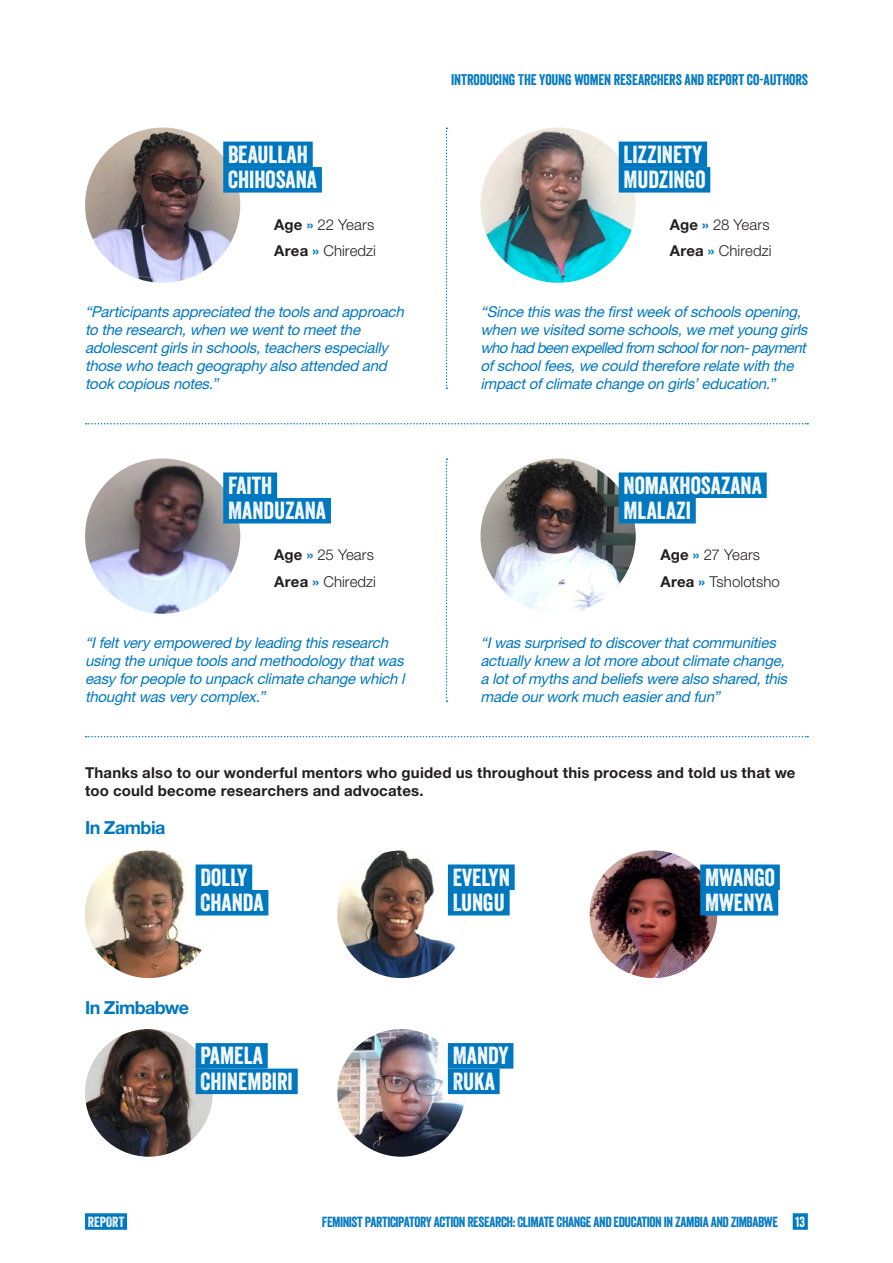
<style>
.page{position:relative;width:893px;height:1263px;background:#fff}
.page>*{position:absolute;margin:0;border:0;box-sizing:border-box;transform-origin:0 0}
.research_name{font:24px/25.5px "Veneer";color:#fff}
.bodykop2{font:700 18px "Helvetica Neue LT Std";letter-spacing:-.035em;color:#0078c0}
.research_quote{font:italic 15px/18px "Helvetica Neue LT Std";color:#0078c0}
.body{font:700 15px/18px "Helvetica Neue LT Std";letter-spacing:.015em;color:#231f20}
.body-2{font:300 15px "Helvetica Neue LT Std";letter-spacing:.005em;color:#231f20}
.t1{font:15px "Veneer";letter-spacing:-.01em;color:#0078c0}
.t2{font:14.25px "Veneer";letter-spacing:-.025em;color:#0078c0}
.t3{font:14.25px "Veneer";color:#fff}
.s1{font-weight:700}
.s2{font-weight:700;color:#0078c0}
.s3{color:#fff}
</style>
<div class="page">
<div style="left:793px;top:1213px;width:15px;height:17px;background:#0078c0"></div>
<div style="left:85px;top:1213px;width:42px;height:17px;background:#0078c0"></div>
<img style="left:480px;top:458px;width:156px;height:156px;border-radius:78px">
<img style="left:85px;top:458px;width:155px;height:156px;border-radius:78px">
<img style="left:85px;top:850px;width:128px;height:128px;border-radius:64px">
<img style="left:85px;top:1029px;width:128px;height:128px;border-radius:64px">
<img style="left:337px;top:850px;width:128px;height:128px;border-radius:64px">
<img style="left:337px;top:1029px;width:128px;height:128px;border-radius:64px">
<img style="left:590px;top:850px;width:127px;height:128px;border-radius:64px">
<img style="left:480px;top:128px;width:156px;height:155px;border-radius:78px">
<img style="left:85px;top:128px;width:155px;height:155px;border-radius:78px">
<div style="left:223px;top:142px;width:90px;height:25px;background:#0078c0"></div>
<div style="left:223px;top:167px;width:99px;height:26px;background:#0078c0"></div>
<div style="left:223px;top:472px;width:54px;height:26px;background:#0078c0"></div>
<div style="left:223px;top:498px;width:108px;height:25px;background:#0078c0"></div>
<div style="left:196px;top:864px;width:56px;height:26px;background:#0078c0"></div>
<div style="left:196px;top:890px;width:72px;height:25px;background:#0078c0"></div>
<div style="left:196px;top:1043px;width:72px;height:25px;background:#0078c0"></div>
<div style="left:196px;top:1068px;width:102px;height:26px;background:#0078c0"></div>
<div style="left:448px;top:864px;width:67px;height:26px;background:#0078c0"></div>
<div style="left:448px;top:890px;width:62px;height:25px;background:#0078c0"></div>
<div style="left:448px;top:1043px;width:65px;height:25px;background:#0078c0"></div>
<div style="left:448px;top:1068px;width:52px;height:26px;background:#0078c0"></div>
<div style="left:700px;top:864px;width:80px;height:26px;background:#0078c0"></div>
<div style="left:700px;top:890px;width:78px;height:25px;background:#0078c0"></div>
<div style="left:619px;top:142px;width:88px;height:25px;background:#0078c0"></div>
<div style="left:619px;top:167px;width:91px;height:26px;background:#0078c0"></div>
<div style="left:619px;top:472px;width:148px;height:26px;background:#0078c0"></div>
<div style="left:619px;top:498px;width:77px;height:25px;background:#0078c0"></div>
<svg style="left:446px;top:128px;width:1px;height:261px"></svg>
<svg style="left:446px;top:458px;width:1px;height:244px"></svg>
<svg style="left:86px;top:423px;width:722px;height:1px"></svg>
<svg style="left:86px;top:736px;width:722px;height:1px"></svg>
<p class="research_name" style="left:228px;top:141px;width:91px">BEAULLAH<br>CHIHOSANA</p>
<p class="body-2" style="left:274px;top:215px;width:102px"><span class="s1">Age</span> <span class="s2">»</span> 22 Years</p>
<p class="body-2" style="left:274px;top:242px;width:103px"><span class="s1">Area</span> <span class="s2">»</span> Chiredzi</p>
<p class="research_quote" style="left:85px;top:302px;width:324px">“Participantsappreciated the toolsand approach to the research,when we wentto meetthe adolescentgirlsin schools,teachersespecially those who teach geography also attended and took copiousnotes.”</p>
<p class="research_name" style="left:228px;top:472px;width:100px">FAITH<br>MANDUZANA</p>
<p class="body-2" style="left:274px;top:546px;width:101px"><span class="s1">Age</span> <span class="s2">»</span> 25 Years</p>
<p class="body-2" style="left:274px;top:572px;width:103px"><span class="s1">Area</span> <span class="s2">»</span> Chiredzi</p>
<p class="research_quote" style="left:85px;top:633px;width:324px">“Ifeltvery empowered by leading thisresearch using the unique toolsand methodology thatwas easy forpeople to unpack climate change which l thoughtwasvery complex.”</p>
<p class="t1" style="left:451px;top:71px;width:358px">INTRODUCING THE YOUNG WOMEN RESEARCHERS AND REPORT CO-AUTHORS</p>
<p class="research_name" style="left:623px;top:141px;width:83px">LIZZINETY<br>MUDZINGO</p>
<p class="body-2" style="left:670px;top:215px;width:101px"><span class="s1">Age</span> <span class="s2">»</span> 28 Years</p>
<p class="body-2" style="left:670px;top:242px;width:103px"><span class="s1">Area</span> <span class="s2">»</span> Chiredzi</p>
<p class="research_quote" style="left:480px;top:302px;width:332px">“Since thiswasthe firstweek ofschoolsopening, when we visited some schools,we metyoung girls whohadbeenexpelledfrom schoolfornon-payment ofschoolfees,we could therefore relate with the impactofclimate change on girls’education.”</p>
<p class="research_name" style="left:623px;top:472px;width:140px">NOMAKHOSAZANA<br>MLALAZI</p>
<p class="body-2" style="left:660px;top:546px;width:101px"><span class="s1">Age</span> <span class="s2">»</span> 27 Years</p>
<p class="body-2" style="left:660px;top:572px;width:121px"><span class="s1">Area</span> <span class="s2">»</span> Tsholotsho</p>
<p class="research_quote" style="left:480px;top:633px;width:312px">“Iwassurprised to discoverthatcommunities actually knew a lotmore aboutclimate change, a lotofmythsand beliefswere also shared,this made ourwork much easierand fun”</p>
<p class="body" style="left:85px;top:763px;width:712px">Thanks also to our wonderful mentors who guided us throughout this process and told us that we too could become researchers and advocates.</p>
<p class="bodykop2" style="left:85px;top:816px;width:82px">In Zambia</p>
<p class="research_name" style="left:200px;top:864px;width:65px">DOLLY<br>CHANDA</p>
<p class="bodykop2" style="left:85px;top:996px;width:106px">In Zimbabwe</p>
<p class="research_name" style="left:200px;top:1043px;width:94px">PAMELA<br>CHINEMBIRI</p>
<p class="research_name" style="left:453px;top:864px;width:59px">EVELYN<br>LUNGU</p>
<p class="research_name" style="left:453px;top:1043px;width:57px">MANDY<br>RUKA</p>
<p class="research_name" style="left:705px;top:864px;width:72px">MWANGO<br>MWENYA</p>
<p class="t3" style="left:88px;top:1213px;width:38px">REPORT</p>
<p class="t2" style="left:322px;top:1213px;width:485px">FEMINIST PARTICIPATORY ACTION RESEARCH: CLIMATE CHANGE AND EDUCATION IN ZAMBIA AND ZIMBABWE <span class="s3">13</span></p>
</div>
